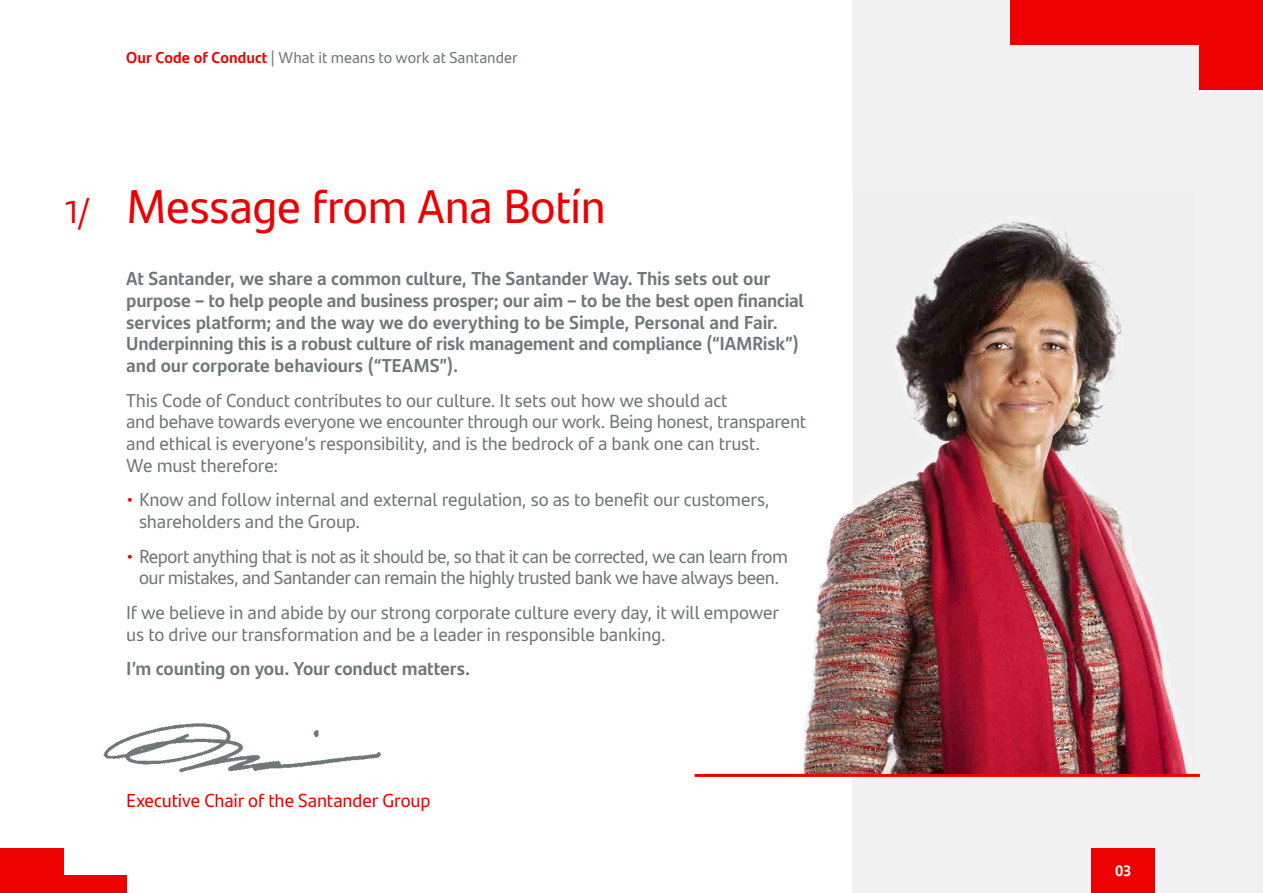
<style>
.page{position:relative;width:1263px;height:893px;background:#fff}
.page>*{position:absolute;margin:0;border:0;box-sizing:border-box;transform-origin:0 0}
.t1{font:47.25px "Santander Text";letter-spacing:-.01em;color:#ec0000}
.t2{font:31.5px "Santander Text";color:#ec0000}
.t3{font:18.75px/21.8px "Santander Text";letter-spacing:-.015em;color:#6f7779}
.t4{font:700 18.75px/21.8px "Santander Text";letter-spacing:-.01em;color:#6f7779}
.t5{font:18.75px "Santander Text";letter-spacing:-.01em;color:#ec0000}
.t6{font:15.75px "Santander Text";letter-spacing:-.005em;color:#6f7779}
.t7{font:700 15px "Santander Headline";color:#fff}
.s1{font-weight:700;color:#ec0000}
.s2{color:#ec0000}
</style>
<div class="page">
<div style="left:852px;top:0;width:411px;height:893px;background:#f1f1f1"></div>
<div style="left:0;top:848px;width:63px;height:45px;background:#ec0000"></div>
<div style="left:0;top:875px;width:126px;height:18px;background:#ec0000"></div>
<div style="left:1010px;top:0;width:253px;height:45px;background:#ec0000"></div>
<div style="left:1200px;top:0;width:63px;height:89px;background:#ec0000"></div>
<img style="left:787px;top:186px;width:407px;height:588px">
<hr style="left:695px;top:774px;width:505px;height:3px;background:#ec0000">
<img style="left:103px;top:723px;width:278px;height:50px">
<div style="left:1091px;top:848px;width:64px;height:45px;background:#ec0000"></div>
<p class="t6" style="left:126px;top:45px;width:393px"><span class="s1">Our Code of Conduct</span> | What it means to work at Santander</p>
<h2 class="t2" style="left:63px;top:188px;width:28px">1/</h2>
<h1 class="t1" style="left:126px;top:171px;width:481px">Message from Ana Botín</h1>
<p class="t4" style="left:126px;top:267px;width:679px">At Santander, we share a common culture, The Santander Way. This sets out our purpose – to help people and business prosper; our aim – to be the best open financial services platform; and the way we do everything to be Simple, Personal and Fair.<br>Underpinning this is a robust culture of risk management and compliance (“IAMRisk”) and our corporate behaviours (“TEAMS”).</p>
<p class="t3" style="left:126px;top:388px;width:681px">This Code of Conduct contributes to our culture. It sets out how we should act<br>and behave towards everyone we encounter through our work. Being honest, transparent and ethical is everyone’s responsibility, and is the bedrock of a bank one can trust.<br>We must therefore:</p>
<p class="t3" style="left:139px;top:488px;width:632px;text-indent:-13px"><span class="s2">•</span> Know and follow internal and external regulation, so as to benefit our customers, shareholders and the Group.</p>
<p class="t3" style="left:126px;top:544px;width:663px;text-align:center"><span class="s2">•</span> Report anything that is not as it should be, so that it can be corrected, we can learn from our mistakes, and Santander can remain the highly trusted bank we have always been.</p>
<p class="t3" style="left:126px;top:600px;width:654px">If we believe in and abide by our strong corporate culture every day, it will empower us to drive our transformation and be a leader in responsible banking.</p>
<p class="t4" style="left:126px;top:657px;width:345px">I’m counting on you. Your conduct matters.</p>
<p class="t5" style="left:126px;top:786px;width:306px">Executive Chair of the Santander Group</p>
<p class="t7" style="left:1115px;top:859px;width:18px">03</p>
</div>
